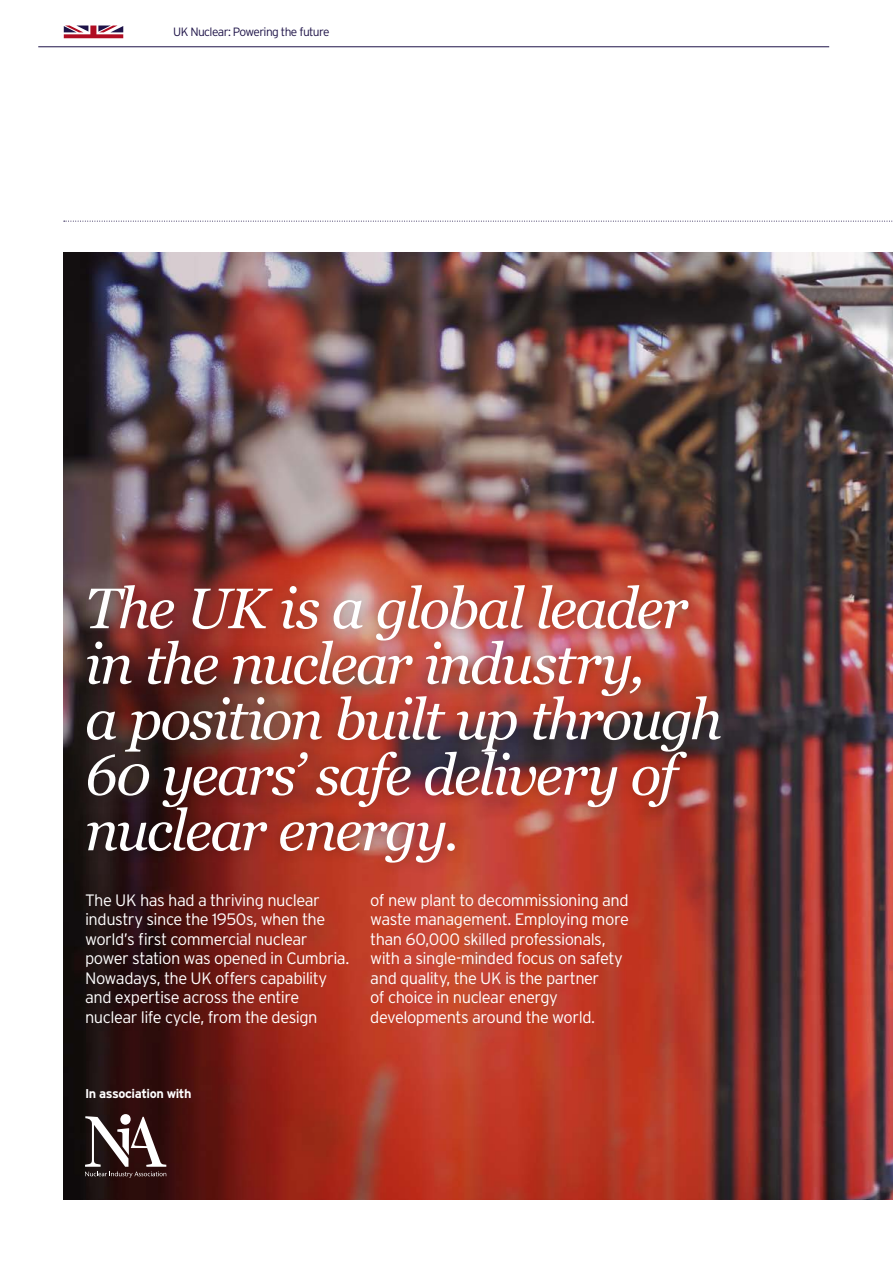
<style>
.page{position:relative;width:893px;height:1263px;background:#fff}
.page>*{position:absolute;margin:0;border:0;box-sizing:border-box;transform-origin:0 0}
.White_Intro_Heading{font:italic 57px/55.5px "Georgia";letter-spacing:-.035em;color:#fff}
.Body_Text_11_13pt{font:300 16.5px/19.5px "Interstate";letter-spacing:-.03em;color:#fff}
.t1{font:700 12.75px "Interstate";letter-spacing:-.035em;color:#fff}
.t2{font:300 12px "Interstate";letter-spacing:-.05em;color:#1e1348}
</style>
<div class="page">
<img style="left:64px;top:252px;width:829px;height:947px">
<div style="left:74px;top:573px;width:658px;height:302px;background:#000;opacity:.3"></div>
<svg style="left:64px;top:221px;width:829px;height:1px"></svg>
<svg style="left:120px;top:1114px;width:11px;height:11px"></svg>
<svg style="left:85px;top:1116px;width:81px;height:62px"></svg>
<svg style="left:64px;top:26px;width:59px;height:12px"></svg>
<hr style="left:38px;top:47px;width:791px;height:1px;background:#1e1348">
<p class="t2" style="left:173px;top:26px;width:158px">UK Nuclear: Powering the future</p>
<p class="White_Intro_Heading" style="left:85px;top:578px;width:639px">The UK is a global leader in the nuclear industry,<br>a position built up through<br>60 years’ safe delivery of nuclear energy.</p>
<p class="Body_Text_11_13pt" style="left:85px;top:890px;width:266px">The UK has had a thriving nuclear industry since the 1950s, when the world’s first commercial nuclear power station was opened in Cumbria.<br>Nowadays, the UK offers capability and expertise across the entire nuclear life cycle, from the design</p>
<p class="Body_Text_11_13pt" style="left:370px;top:890px;width:260px">of new plant to decommissioning and waste management. Employing more than 60,000 skilled professionals, with a single-minded focus on safety and quality, the UK is the partner<br>of choice in nuclear energy developments around the world.</p>
<p class="t1" style="left:85px;top:1086px;width:108px">In association with</p>
</div>
